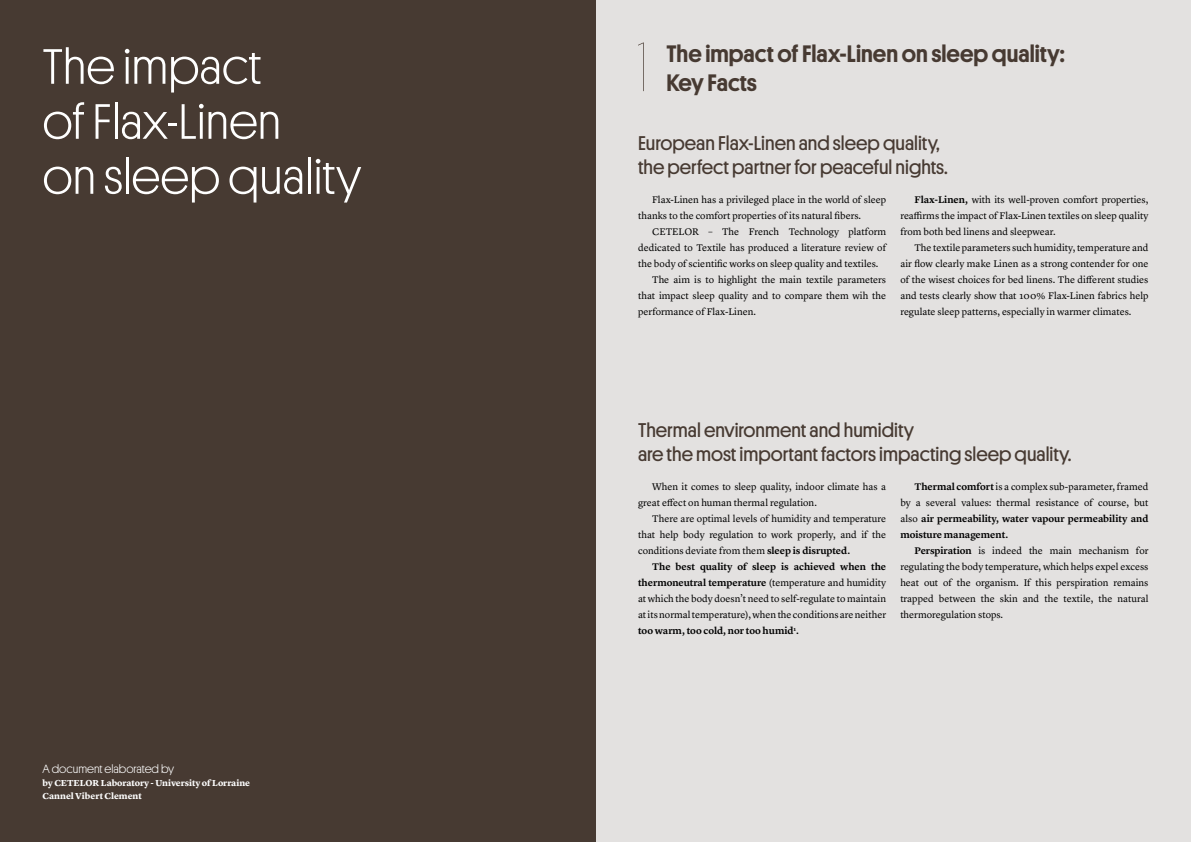
<style>
.page{position:relative;width:1191px;height:842px;background:#e3e1e0}
.page>*{position:absolute;margin:0;border:0;box-sizing:border-box;transform-origin:0 0}
.t1{font:300 50px/55px "Platform";color:#fff}
.t2{font:500 24px/28.8px "Platform";color:#473a32}
.t3{font:20px/24px "Platform";color:#473a32}
.t4{font:300 12px "Platform";color:#fff}
.t5{font:10px/16px "Lyon Text";color:#000;text-align:justify}
.t6{font:700 9px/13px "Lyon Text";color:#fff}
.s1{font-weight:600}
</style>
<div class="page">
<div style="left:0;top:0;width:595px;height:842px;background:#473a32"></div>
<svg style="left:638px;top:43px;width:6px;height:48px"></svg>
<h1 class="t1" style="left:43px;top:36px;width:320px">The impact<br>of Flax-Linen<br>on sleep quality</h1>
<p class="t4" style="left:43px;top:761px;width:133px">A document elaborated by</p>
<p class="t6" style="left:43px;top:776px;width:209px">by CETELOR Laboratory - University of Lorraine<br>Cannel Vibert Clement</p>
<h2 class="t2" style="left:666px;top:38px;width:400px">The impact of Flax-Linen on sleep quality:<br>Key Facts</h2>
<h3 class="t3" style="left:638px;top:130px;width:311px">European Flax-Linen and sleep quality, the perfect partner for peaceful nights.</h3>
<p class="t5" style="left:638px;top:191px;width:250px;text-indent:14px">Flax-Linen has a privileged place in the world of sleep thanks to the comfort properties of its natural fibers.</p>
<p class="t5" style="left:652px;top:223px;width:235px">CETELOR – The French Technology platform</p>
<p class="t5" style="left:638px;top:239px;width:250px">dedicated to Textile has produced a literature review of</p>
<p class="t5" style="left:638px;top:255px;width:242px">the body of scientific works on sleep quality and textiles.</p>
<p class="t5" style="left:652px;top:271px;width:235px">The aim is to highlight the main textile parameters</p>
<p class="t5" style="left:638px;top:287px;width:250px">that impact sleep quality and to compare them wih the</p>
<p class="t5" style="left:638px;top:303px;width:120px">performance of Flax-Linen.</p>
<p class="t5" style="left:900px;top:191px;width:250px;text-indent:14px"><span class="s1">Flax-Linen,</span> with its well-proven comfort properties, reaffirms the impact of Flax-Linen textiles on sleep quality from both bed linens and sleepwear.</p>
<p class="t5" style="left:900px;top:239px;width:250px;text-indent:14px">The textile parameters such humidity, temperature and air flow clearly make Linen as a strong contender for one of the wisest choices for bed linens. The different studies and tests clearly show that 100% Flax-Linen fabrics help regulate sleep patterns, especially in warmer climates.</p>
<h3 class="t3" style="left:638px;top:417px;width:435px">Thermal environment and humidity<br>are the most important factors impacting sleep quality.</h3>
<p class="t5" style="left:638px;top:478px;width:250px;text-indent:14px">When it comes to sleep quality, indoor climate has a great effect on human thermal regulation.</p>
<p class="t5" style="left:638px;top:510px;width:250px;text-indent:14px">There are optimal levels of humidity and temperature that help body regulation to work properly, and if the conditions deviate from them <span class="s1">sleep is disrupted.</span></p>
<p class="t5" style="left:638px;top:558px;width:250px;text-indent:14px"><span class="s1">The best quality of sleep is achieved when the thermoneutral temperature</span> (temperature and humidity at which the body doesn’t need to self-regulate to maintain at its normal temperature), when the conditions are neither <span class="s1">too warm, too cold, nor too humid</span><sup>1</sup><span class="s1">.</span></p>
<p class="t5" style="left:900px;top:478px;width:250px;text-indent:14px"><span class="s1">Thermal comfort</span> is a complex sub-parameter, framed by a several values: thermal resistance of course, but also <span class="s1">air permeability, water vapour permeability and moisture management.</span></p>
<p class="t5" style="left:900px;top:542px;width:250px;text-indent:14px"><span class="s1">Perspiration</span> is indeed the main mechanism for regulating the body temperature, which helps expel excess heat out of the organism. If this perspiration remains trapped between the skin and the textile, the natural thermoregulation stops.</p>
</div>
